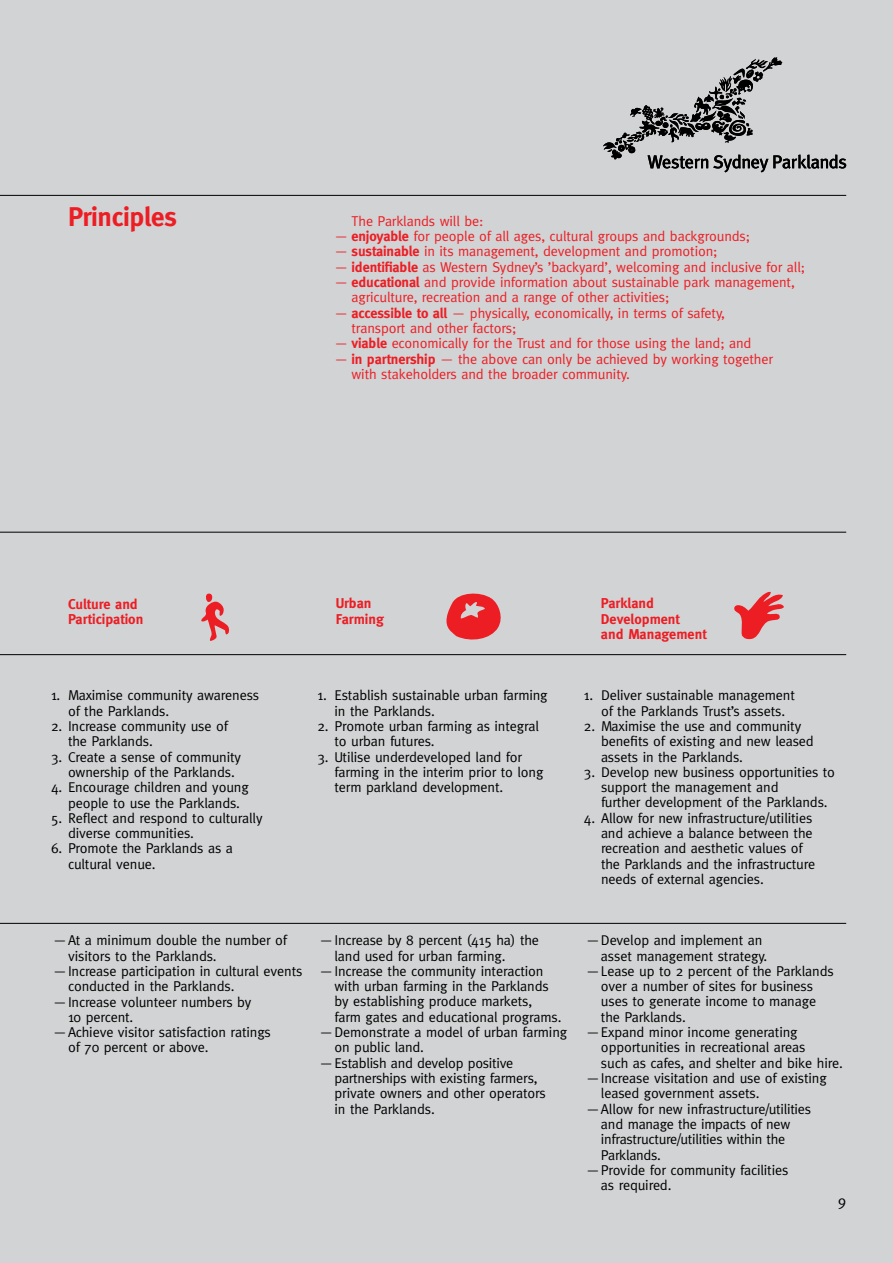
<style>
.page{position:relative;width:893px;height:1263px;background:#d1d3d4}
.page>*{position:absolute;margin:0;border:0;box-sizing:border-box;transform-origin:0 0}
.t1{font:700 27px "Meta";letter-spacing:-.01em;color:#ed1d24}
.t2{font:15px "Meta";color:#000}
.t3{font:14.25px/15.3px "Meta";letter-spacing:-.01em;color:#000}
.t4{font:14.25px/15.3px "Meta";letter-spacing:-.01em;color:#ed1d24}
.t5{font:700 14.25px/15.3px "Meta";color:#ed1d24}
.s1{font-weight:700}
</style>
<div class="page">
<svg style="left:603px;top:57px;width:243px;height:115px"></svg>
<svg style="left:201px;top:593px;width:28px;height:48px"></svg>
<svg style="left:734px;top:592px;width:50px;height:48px"></svg>
<svg style="left:446px;top:593px;width:55px;height:47px"></svg>
<hr style="left:0;top:654px;width:846px;height:1px;background:#000">
<hr style="left:0;top:532px;width:846px;height:1px;background:#000">
<hr style="left:0;top:195px;width:846px;height:1px;background:#000">
<hr style="left:0;top:923px;width:846px;height:1px;background:#000">
<h1 class="t1" style="left:68px;top:201px;width:110px">Principles</h1>
<p class="t4" style="left:352px;top:213px;width:133px">The Parklands will be:</p>
<p class="t4" style="left:334px;top:228px;width:417px">— <span class="s1">enjoyable</span> for people of all ages, cultural groups and backgrounds;</p>
<p class="t4" style="left:334px;top:244px;width:385px">— <span class="s1">sustainable</span> in its management, development and promotion;</p>
<p class="t4" style="left:334px;top:259px;width:472px">— <span class="s1">identifiable</span> as Western Sydney’s ’backyard’, welcoming and inclusive for all;</p>
<p class="t4" style="left:352px;top:274px;width:445px;text-indent:-17px">— <span class="s1">educational</span> and provide information about sustainable park management, agriculture, recreation and a range of other activities;</p>
<p class="t4" style="left:352px;top:305px;width:375px;text-indent:-17px">— <span class="s1">accessible to all</span> — physically, economically, in terms of safety, transport and other factors;</p>
<p class="t4" style="left:334px;top:335px;width:418px">— <span class="s1">viable</span> economically for the Trust and for those using the land; and</p>
<p class="t4" style="left:352px;top:351px;width:423px;text-indent:-17px">— <span class="s1">in partnership</span> — the above can only be achieved by working together with stakeholders and the broader community.</p>
<p class="t5" style="left:68px;top:596px;width:77px">Culture and<br>Participation</p>
<p class="t5" style="left:336px;top:596px;width:49px">Urban<br>Farming</p>
<p class="t5" style="left:601px;top:596px;width:107px">Parkland<br>Development<br>and Management</p>
<p class="t3" style="left:68px;top:688px;width:193px;text-indent:-17px">1. Maximise community awareness of the Parklands.</p>
<p class="t3" style="left:68px;top:718px;width:161px;text-indent:-17px">2. Increase community use of the Parklands.</p>
<p class="t3" style="left:68px;top:749px;width:175px;text-indent:-17px">3. Create a sense of community ownership of the Parklands.</p>
<p class="t3" style="left:51px;top:779px;width:199px;text-align:center">4. Encourage children and young people to use the Parklands.</p>
<p class="t3" style="left:68px;top:810px;width:196px;text-indent:-17px">5. Reflect and respond to culturally diverse communities.</p>
<p class="t3" style="left:68px;top:841px;width:166px;text-indent:-17px">6. Promote the Parklands as a cultural venue.</p>
<p class="t3" style="left:334px;top:687px;width:215px;text-indent:-17px">1. Establish sustainable urban farming in the Parklands.</p>
<p class="t3" style="left:334px;top:718px;width:206px;text-indent:-17px">2. Promote urban farming as integral to urban futures.</p>
<p class="t3" style="left:334px;top:749px;width:210px;text-indent:-17px">3. Utilise underdeveloped land for farming in the interim prior to long term parkland development.</p>
<p class="t3" style="left:584px;top:687px;width:212px;text-align:center">1. Deliver sustainable management of the Parklands Trust’s assets.</p>
<p class="t3" style="left:601px;top:718px;width:214px;text-indent:-17px">2. Maximise the use and community benefits of existing and new leased assets in the Parklands.</p>
<p class="t3" style="left:601px;top:764px;width:236px;text-indent:-17px">3. Develop new business opportunities to support the management and<br>further development of the Parklands.</p>
<p class="t3" style="left:601px;top:810px;width:216px;text-indent:-17px">4. Allow for new infrastructure/utilities and achieve a balance between the recreation and aesthetic values of the Parklands and the infrastructure needs of external agencies.</p>
<p class="t3" style="left:53px;top:932px;width:235px">—At a minimum double the number of</p>
<p class="t3" style="left:68px;top:948px;width:150px">visitors to the Parklands.</p>
<p class="t3" style="left:53px;top:963px;width:251px">—Increase participation in cultural events</p>
<p class="t3" style="left:68px;top:978px;width:168px">conducted in the Parklands.</p>
<p class="t3" style="left:53px;top:994px;width:200px">—Increase volunteer numbers by</p>
<p class="t3" style="left:68px;top:1009px;width:67px">10 percent.</p>
<p class="t3" style="left:53px;top:1024px;width:219px">—Achieve visitor satisfaction ratings</p>
<p class="t3" style="left:68px;top:1040px;width:142px">of 70 percent or above.</p>
<p class="t3" style="left:320px;top:932px;width:221px">—Increase by 8 percent (415 ha) the</p>
<p class="t3" style="left:334px;top:948px;width:173px">land used for urban farming.</p>
<p class="t3" style="left:320px;top:963px;width:225px">—Increase the community interaction</p>
<p class="t3" style="left:334px;top:978px;width:216px">with urban farming in the Parklands</p>
<p class="t3" style="left:334px;top:994px;width:199px">by establishing produce markets,</p>
<p class="t3" style="left:334px;top:1009px;width:228px">farm gates and educational programs.</p>
<p class="t3" style="left:320px;top:1024px;width:249px">—Demonstrate a model of urban farming</p>
<p class="t3" style="left:334px;top:1040px;width:91px">on public land.</p>
<p class="t3" style="left:320px;top:1055px;width:195px">—Establish and develop positive</p>
<p class="t3" style="left:334px;top:1070px;width:205px">partnerships with existing farmers,</p>
<p class="t3" style="left:334px;top:1085px;width:213px">private owners and other operators</p>
<p class="t3" style="left:334px;top:1101px;width:102px">in the Parklands.</p>
<p class="t3" style="left:586px;top:932px;width:178px">—Develop and implement an</p>
<p class="t3" style="left:601px;top:948px;width:168px">asset management strategy.</p>
<p class="t3" style="left:586px;top:963px;width:249px">—Lease up to 2 percent of the Parklands</p>
<p class="t3" style="left:601px;top:978px;width:214px">over a number of sites for business</p>
<p class="t3" style="left:601px;top:994px;width:217px">uses to generate income to manage</p>
<p class="t3" style="left:601px;top:1009px;width:86px">the Parklands.</p>
<p class="t3" style="left:586px;top:1024px;width:213px">—Expand minor income generating</p>
<p class="t3" style="left:601px;top:1039px;width:206px">opportunities in recreational areas</p>
<p class="t3" style="left:601px;top:1055px;width:243px">such as cafes, and shelter and bike hire.</p>
<p class="t3" style="left:586px;top:1070px;width:242px">—Increase visitation and use of existing</p>
<p class="t3" style="left:601px;top:1085px;width:160px">leased government assets.</p>
<p class="t3" style="left:586px;top:1101px;width:226px">—Allow for new infrastructure/utilities</p>
<p class="t3" style="left:601px;top:1116px;width:191px">and manage the impacts of new</p>
<p class="t3" style="left:601px;top:1131px;width:186px">infrastructure/utilities within the</p>
<p class="t3" style="left:601px;top:1147px;width:62px">Parklands.</p>
<p class="t3" style="left:586px;top:1162px;width:204px">—Provide for community facilities</p>
<p class="t3" style="left:601px;top:1177px;width:72px">as required.</p>
<p class="t2" style="left:838px;top:1192px;width:10px">9</p>
</div>
